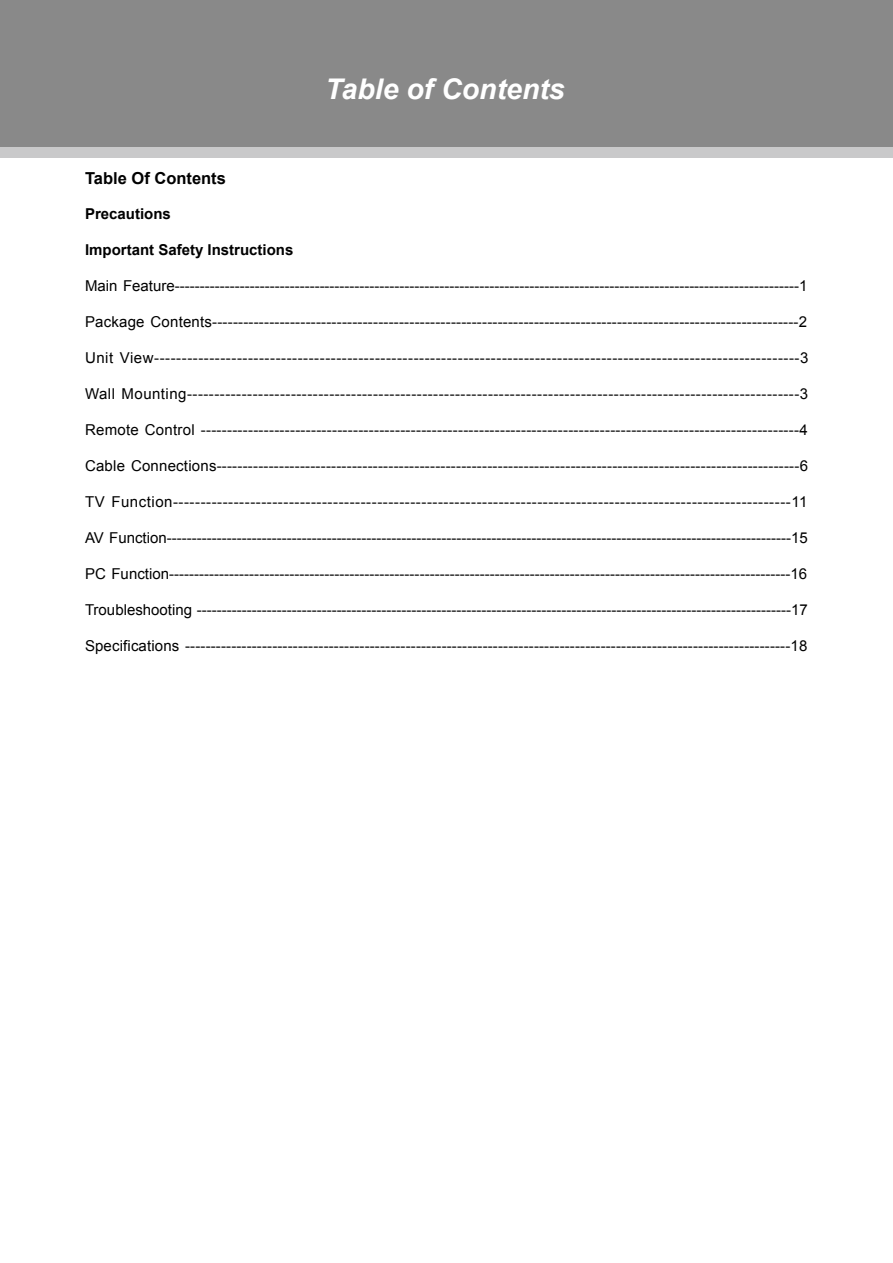
<style>
.page{position:relative;width:893px;height:1263px;background:#fff}
.page>*{position:absolute;margin:0;border:0;box-sizing:border-box;transform-origin:0 0}
.t1{font:italic 700 28.5px "Arial";color:#fff}
.t2{font:700 16.5px "Arial";color:#000}
.t3{font:15px "Arial";letter-spacing:.015em;color:#000}
.t4{font:15px "Arial";letter-spacing:.035em;color:#000}
.t5{font:700 15px "Arial";color:#000}
</style>
<div class="page">
<div style="left:0;top:66px;width:893px;height:91px;background:#c9c9ca"></div>
<div style="left:0;top:0;width:893px;height:147px;background:#898989"></div>
<h1 class="t1" style="left:325px;top:70px;width:241px">Table of Contents</h1>
<p class="t2" style="left:85px;top:168px;width:142px">Table Of Contents</p>
<p class="t5" style="left:85px;top:204px;width:87px">Precautions</p>
<p class="t5" style="left:85px;top:240px;width:210px">Important Safety Instructions</p>
<p class="t3" style="left:85px;top:276px;width:724px">Main Feature-----------------------------------------------------------------------------------------------------------------------------1</p>
<p class="t3" style="left:85px;top:312px;width:724px">Package Contents-----------------------------------------------------------------------------------------------------------------2</p>
<p class="t4" style="left:85px;top:348px;width:725px">Unit View---------------------------------------------------------------------------------------------------------------------3</p>
<p class="t3" style="left:85px;top:384px;width:725px">Wall Mounting----------------------------------------------------------------------------------------------------------------3</p>
<p class="t3" style="left:85px;top:420px;width:724px">Remote Control ------------------------------------------------------------------------------------------------------------------4</p>
<p class="t3" style="left:85px;top:456px;width:724px">Cable Connections----------------------------------------------------------------------------------------------------------------6</p>
<p class="t4" style="left:85px;top:492px;width:724px">TV Function----------------------------------------------------------------------------------------------------------------11</p>
<p class="t3" style="left:85px;top:528px;width:724px">AV Function-----------------------------------------------------------------------------------------------------------------------------15</p>
<p class="t3" style="left:85px;top:564px;width:724px">PC Function----------------------------------------------------------------------------------------------------------------------------16</p>
<p class="t3" style="left:85px;top:600px;width:724px">Troubleshooting -----------------------------------------------------------------------------------------------------------------------17</p>
<p class="t3" style="left:85px;top:636px;width:724px">Specifications ----------------------------------------------------------------------------------------------------------------------18</p>
</div>
